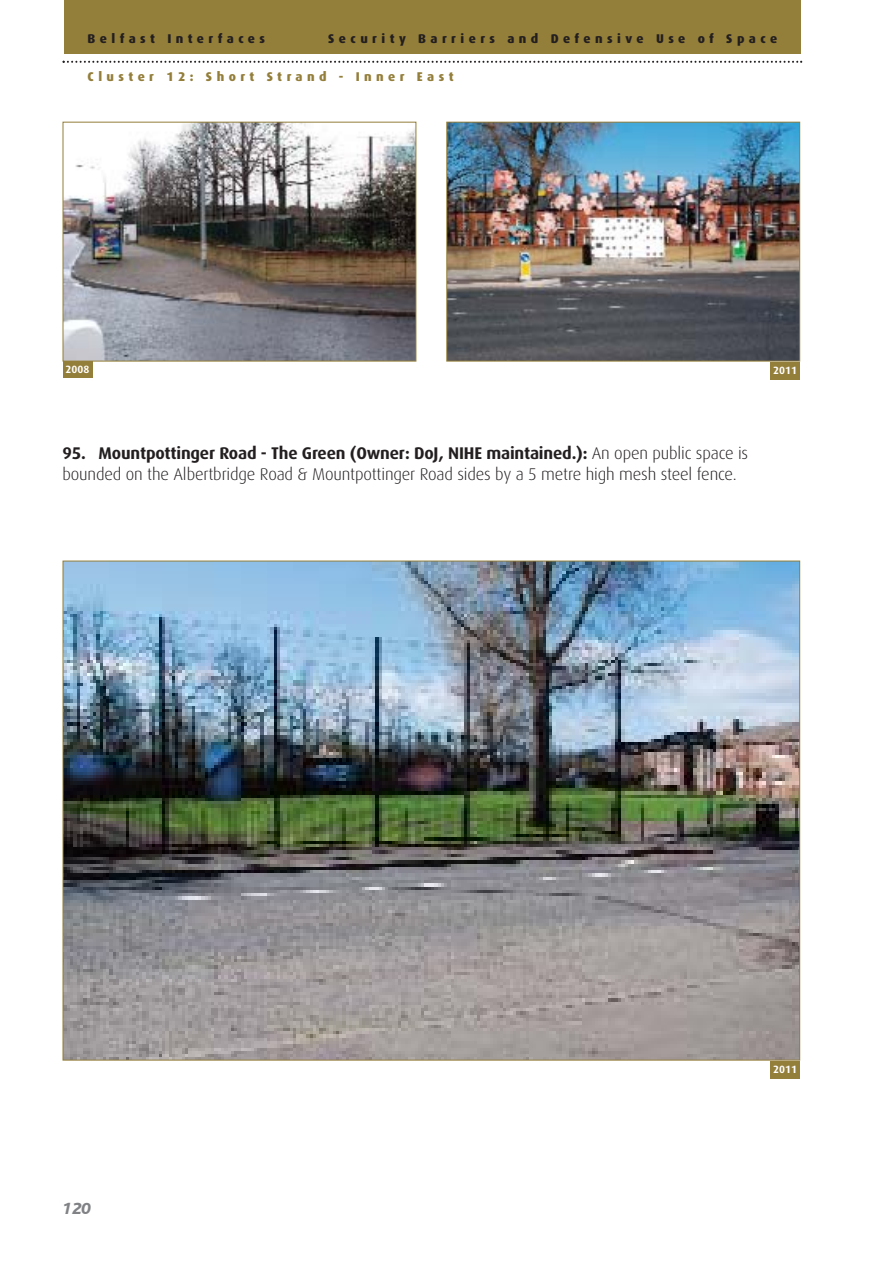
<style>
.page{position:relative;width:893px;height:1263px;background:#fff}
.page>*{position:absolute;margin:0;border:0;box-sizing:border-box;transform-origin:0 0}
.t1{font:300 16.95px/20.2px "Dax";letter-spacing:-.01em;color:#231f20}
.t2{font:italic 800 16.95px "Bliss";color:#808285}
.t3{font:800 12.75px "Dax";letter-spacing:.35em;color:#231f20}
.t4{font:800 12.75px "Dax";letter-spacing:.35em;color:#937e3a}
.t5{font:700 10.65px "Dax";color:#fff}
.s1{font-weight:700}
</style>
<div class="page">
<svg style="left:63px;top:61px;width:739px;height:2px"></svg>
<div style="left:65px;top:0;width:736px;height:54px;background:#937e3a"></div>
<img style="left:65px;top:563px;width:733px;height:496px">
<div style="left:63px;top:360px;width:30px;height:18px;background:#937e3a"></div>
<div style="left:770px;top:1061px;width:30px;height:18px;background:#937e3a"></div>
<img style="left:448px;top:124px;width:350px;height:236px">
<div style="left:446px;top:122px;width:354px;height:240px;border:1px solid #937e3a"></div>
<img style="left:65px;top:124px;width:349px;height:236px">
<div style="left:63px;top:122px;width:353px;height:240px;border:1px solid #937e3a"></div>
<div style="left:770px;top:362px;width:30px;height:18px;background:#937e3a"></div>
<p class="t3" style="left:88px;top:33px;width:179px">Belfast Interfaces</p>
<p class="t3" style="left:328px;top:33px;width:450px">Security Barriers and Defensive Use of Space</p>
<p class="t4" style="left:88px;top:71px;width:367px">Cluster 12: Short Strand - Inner East</p>
<p class="t5" style="left:66px;top:364px;width:25px">2008</p>
<p class="t5" style="left:773px;top:365px;width:25px">2011</p>
<p class="t1" style="left:63px;top:444px;width:687px"><span class="s1">95. Mountpottinger Road - The Green (Owner: DoJ, NIHE maintained.):</span> An open public space is bounded on the Albertbridge Road &amp; Mountpottinger Road sides by a 5 metre high mesh steel fence.</p>
<p class="t2" style="left:63px;top:1202px;width:30px">120</p>
<p class="t5" style="left:773px;top:1064px;width:25px">2011</p>
</div>
